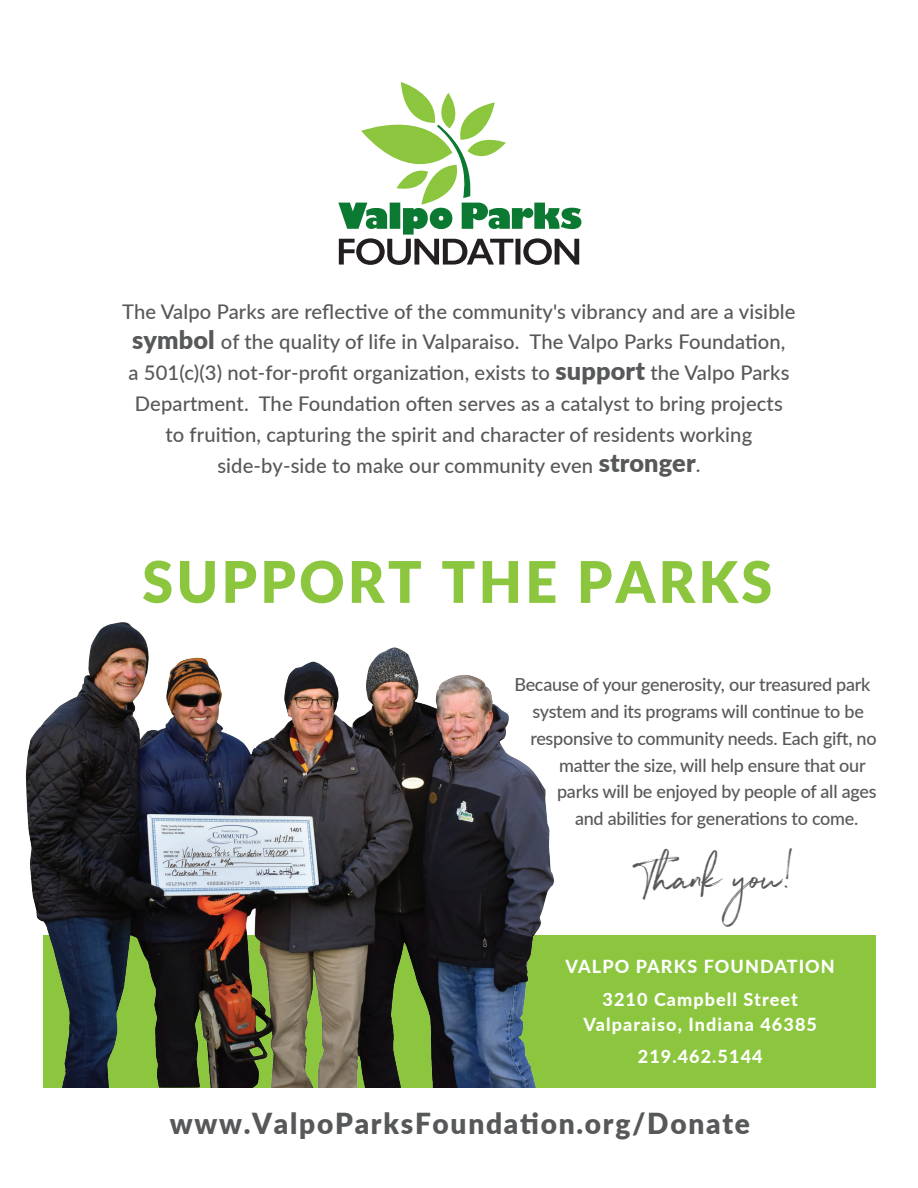
<style>
.page{position:relative;width:918px;height:1188px;background:#fff}
.page>*{position:absolute;margin:0;border:0;box-sizing:border-box;transform-origin:0 0}
.t1{font:900 57.45px "Lato";letter-spacing:.06em;color:#8bc63e}
.t2{font:49.5px "Northwell";letter-spacing:-.015em;color:#57585a}
.t3{font:900 28.95px "Lato";letter-spacing:.06em;color:#57585a}
.t4{font:500 20.25px/30.8px "Lato";letter-spacing:.005em;color:#57585a;text-align:center}
.t5{font:500 18px "Lato";letter-spacing:-.015em;color:#57585a}
.t6{font:800 18px/33.8px "Lato";letter-spacing:.06em;color:#fff;text-align:center}
.s1{font-weight:900;font-size:25.2px}
</style>
<div class="page">
<div style="left:43px;top:935px;width:832px;height:153px;background:#8bc63e"></div>
<img style="left:25px;top:622px;width:529px;height:466px">
<svg style="left:338px;top:82px;width:243px;height:183px"></svg>
<p class="t4" style="left:122px;top:295px;width:675px">The Valpo Parks are reflective of the community's vibrancy and are a visible <span class="s1">symbol</span> of the quality of life in Valparaiso. The Valpo Parks Foundation,<br>a 501(c)(3) not-for-profit organization, exists to <span class="s1">support</span> the Valpo Parks Department. The Foundation often serves as a catalyst to bring projects<br>to fruition, capturing the spirit and character of residents working side-by-side to make our community even <span class="s1">stronger</span>.</p>
<h1 class="t1" style="left:142px;top:539px;width:631px">SUPPORT THE PARKS</h1>
<p class="t5" style="left:514px;top:671px;width:357px">Because of your generosity, our treasured park</p>
<p class="t5" style="left:532px;top:698px;width:333px">system and its programs will continue to be</p>
<p class="t5" style="left:530px;top:725px;width:348px">responsive to community needs. Each gift, no</p>
<p class="t5" style="left:559px;top:752px;width:308px">matter the size, will help ensure that our</p>
<p class="t5" style="left:557px;top:779px;width:321px">parks will be enjoyed by people of all ages</p>
<p class="t5" style="left:575px;top:806px;width:285px">and abilities for generations to come.</p>
<h2 class="t2" style="left:640px;top:842px;width:154px">Thank you!</h2>
<p class="t6" style="left:566px;top:948px;width:271px">VALPO PARKS FOUNDATION<br>3210 Campbell Street</p>
<p class="t6" style="left:583px;top:1008px;width:235px;line-height:31.5px">Valparaiso, Indiana 46385<br>219.462.5144</p>
<h3 class="t3" style="left:170px;top:1101px;width:582px">www.ValpoParksFoundation.org/Donate</h3>
</div>
